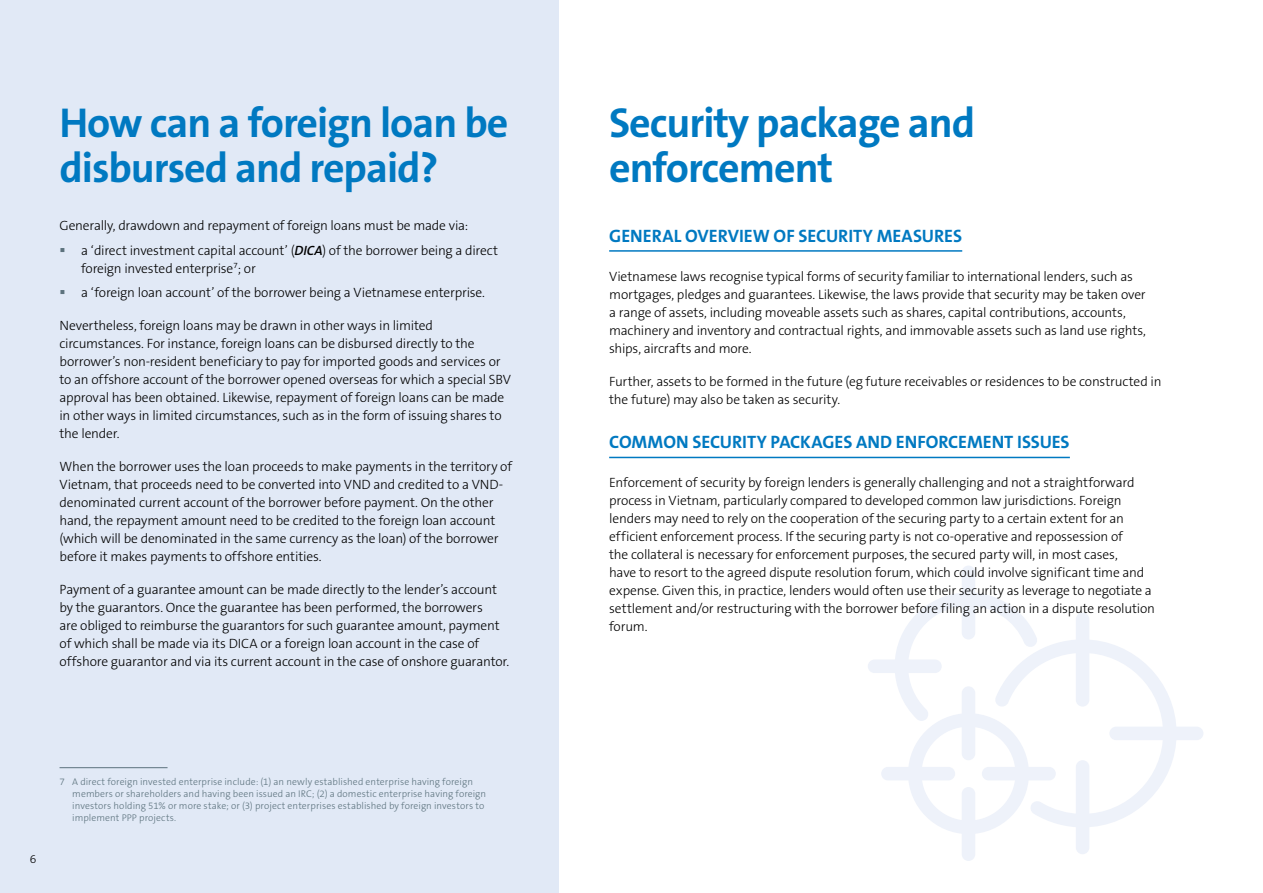
<style>
.page{position:relative;width:1263px;height:893px;background:#fff}
.page>*{position:absolute;margin:0;border:0;box-sizing:border-box;transform-origin:0 0}
.t1{font:700 42px/45px "The Sans B W7";letter-spacing:-.025em;color:#0079c1}
.t2{font:700 18px "The Sans B W7";color:#0079c1}
.t3{font:300 13.5px/18px "The Sans B W3";letter-spacing:-.01em;color:#000}
.t4{font:300 12px "The Sans B W3";color:#000}
.t5{font:300 9.75px/12px "The Sans B W3";letter-spacing:.01em;color:#5c727d}
.s1{font-family:"The Sans B W6";font-weight:600;font-style:italic}
</style>
<div class="page">
<div style="left:0;top:0;width:558px;height:893px;background:#e1e9f6"></div>
<div style="left:881px;top:767px;width:74px;height:13px;background:#eef2fa;border-radius:7px"></div>
<div style="left:1076px;top:760px;width:13px;height:94px;background:#eef2fa;border-radius:7px"></div>
<div style="left:1109px;top:727px;width:94px;height:13px;background:#eef2fa;border-radius:7px"></div>
<div style="left:962px;top:566px;width:13px;height:73px;background:#eef2fa;border-radius:7px"></div>
<div style="left:868px;top:659px;width:74px;height:14px;background:#eef2fa;border-radius:7px"></div>
<div style="left:962px;top:787px;width:13px;height:74px;background:#eef2fa;border-radius:7px"></div>
<svg style="left:895px;top:593px;width:281px;height:241px"></svg>
<hr style="left:60px;top:767px;width:108px;height:1px;background:#5c727d">
<hr style="left:609px;top:250px;width:353px;height:2px;background:#0079c1">
<hr style="left:609px;top:457px;width:461px;height:1px;background:#0079c1">
<h1 class="t1" style="left:60px;top:101px;width:450px">How can a foreign loan be disbursed and repaid?</h1>
<p class="t3" style="left:81px;top:213px;width:419px;line-height:24.5px;text-indent:-22px">Generally, drawdown and repayment of foreign loans must be made via:<br>a ‘direct investment capital account’ (<span class="s1">DICA</span>) of the borrower being a direct</p>
<p class="t3" style="left:81px;top:256px;width:405px;line-height:24.5px">foreign invested enterprise<sup>7</sup>; or<br>a ‘foreign loan account’ of the borrower being a Vietnamese enterprise.</p>
<p class="t3" style="left:60px;top:316px;width:453px">Nevertheless, foreign loans may be drawn in other ways in limited circumstances. For instance, foreign loans can be disbursed directly to the borrower’s non-resident beneficiary to pay for imported goods and services or to an offshore account of the borrower opened overseas for which a special SBV approval has been obtained. Likewise, repayment of foreign loans can be made in other ways in limited circumstances, such as in the form of issuing shares to the lender.</p>
<p class="t3" style="left:60px;top:457px;width:454px">When the borrower uses the loan proceeds to make payments in the territory of Vietnam, that proceeds need to be converted into VND and credited to a VND&shy;denominated current account of the borrower before payment. On the other hand, the repayment amount need to be credited to the foreign loan account (which will be denominated in the same currency as the loan) of the borrower before it makes payments to offshore entities.</p>
<p class="t3" style="left:60px;top:580px;width:451px">Payment of a guarantee amount can be made directly to the lender’s account by the guarantors. Once the guarantee has been performed, the borrowers<br>are obliged to reimburse the guarantors for such guarantee amount, payment of which shall be made via its DICA or a foreign loan account in the case of offshore guarantor and via its current account in the case of onshore guarantor.</p>
<p class="t4" style="left:30px;top:851px;width:8px">6</p>
<p class="t5" style="left:72px;top:775px;width:415px;text-indent:-13px">7 A direct foreign invested enterprise include: (1) an newly established enterprise having foreign members or shareholders and having been issued an IRC; (2) a domestic enterprise having foreign investors holding 51% or more stake; or (3) project enterprises established by foreign investors to implement PPP projects.</p>
<h1 class="t1" style="left:609px;top:101px;width:368px">Security package and enforcement</h1>
<h2 class="t2" style="left:609px;top:224px;width:354px">GENERAL OVERVIEW OF SECURITY MEASURES</h2>
<p class="t3" style="left:609px;top:267px;width:538px">Vietnamese laws recognise typical forms of security familiar to international lenders, such as mortgages, pledges and guarantees. Likewise, the laws provide that security may be taken over a range of assets, including moveable assets such as shares, capital contributions, accounts, machinery and inventory and contractual rights, and immovable assets such as land use rights, ships, aircrafts and more.</p>
<p class="t3" style="left:609px;top:372px;width:554px">Further, assets to be formed in the future (eg future receivables or residences to be constructed in the future) may also be taken as security.</p>
<h2 class="t2" style="left:609px;top:431px;width:462px">COMMON SECURITY PACKAGES AND ENFORCEMENT ISSUES</h2>
<p class="t3" style="left:609px;top:474px;width:547px">Enforcement of security by foreign lenders is generally challenging and not a straightforward process in Vietnam, particularly compared to developed common law jurisdictions. Foreign lenders may need to rely on the cooperation of the securing party to a certain extent for an efficient enforcement process. If the securing party is not co-operative and repossession of<br>the collateral is necessary for enforcement purposes, the secured party will, in most cases,<br>have to resort to the agreed dispute resolution forum, which could involve significant time and expense. Given this, in practice, lenders would often use their security as leverage to negotiate a settlement and/or restructuring with the borrower before filing an action in a dispute resolution forum.</p>
</div>
